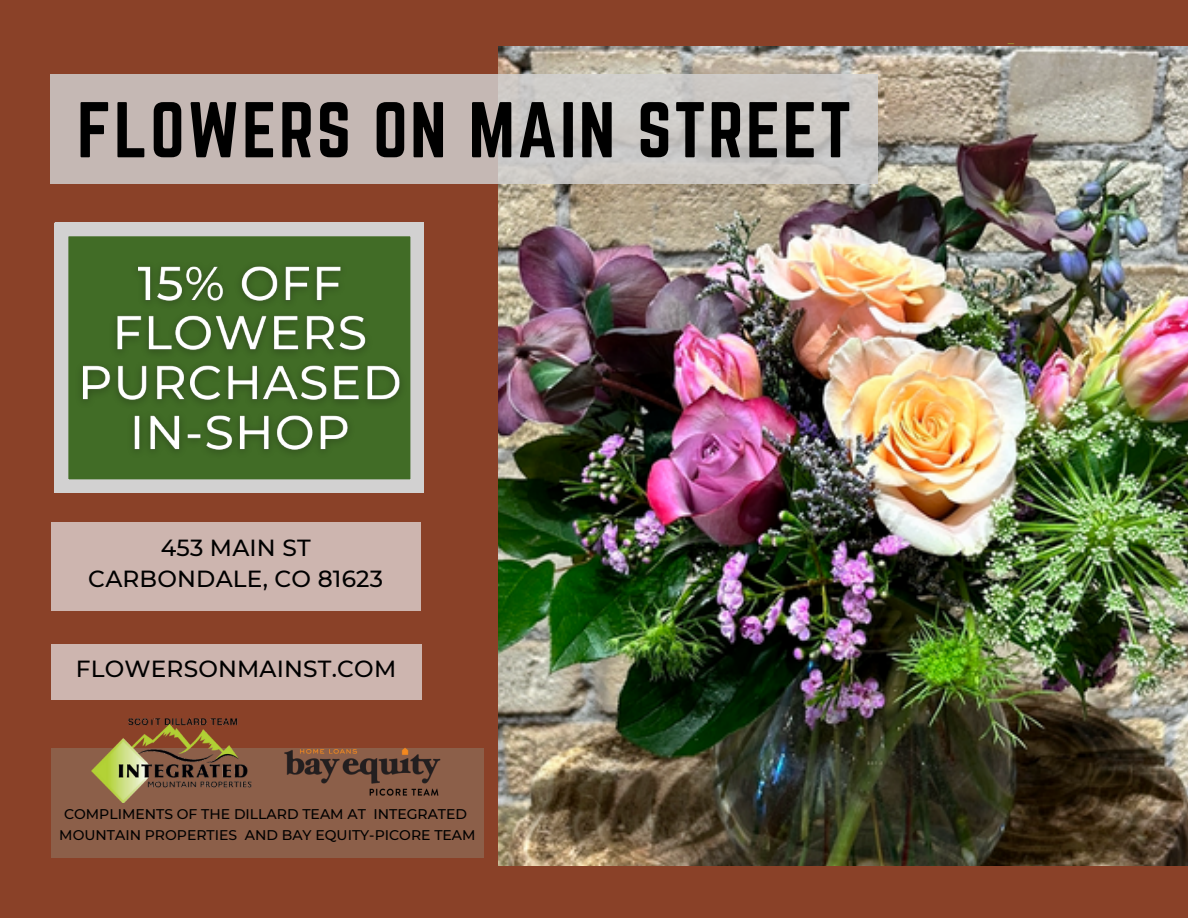
<style>
.page{position:relative;width:1188px;height:918px;background:#8a4128}
.page>*{position:absolute;margin:0;border:0;box-sizing:border-box;transform-origin:0 0}
.t1{font:69px "Norwester";letter-spacing:.035em;color:#000}
.t2{font:500 23.4px "Montserrat";letter-spacing:.01em;color:#000}
.t3{font:500 14.1px "Montserrat";color:#000}
.t4{font:700 12.6px "Montserrat";color:#b5d43a}
</style>
<div class="page">
<img style="left:499px;top:47px;width:689px;height:819px">
<div style="left:51px;top:749px;width:433px;height:109px;background:#8c5f49"></div>
<img style="left:92px;top:719px;width:160px;height:83px">
<img style="left:277px;top:748px;width:165px;height:48px">
<svg style="left:55px;top:223px;width:369px;height:270px;background:#bfc3ba"></svg>
<img style="left:63px;top:241px;width:353px;height:237px">
<div style="left:51px;top:522px;width:370px;height:88px;background:#cdb5af"></div>
<div style="left:51px;top:75px;width:827px;height:109px;background:#d2d1d1;opacity:.83"></div>
<div style="left:51px;top:644px;width:370px;height:56px;background:#cdb5af"></div>
<p class="t1" style="left:77px;top:88px;width:776px">FLOWERS ON MAIN STREET</p>
<p class="t2" style="left:161px;top:533px;width:152px">453 MAIN ST</p>
<p class="t2" style="left:88px;top:564px;width:296px">CARBONDALE, CO 81623</p>
<p class="t2" style="left:76px;top:655px;width:322px">FLOWERSONMAINST.COM</p>
<p class="t3" style="left:64px;top:806px;width:405px">COMPLIMENTS OF THE DILLARD TEAM AT INTEGRATED</p>
<p class="t3" style="left:59px;top:827px;width:418px">MOUNTAIN PROPERTIES AND BAY EQUITY-PICORE TEAM</p>
<p class="t4" style="left:1008px;top:31px;width:8px">_</p>
</div>
